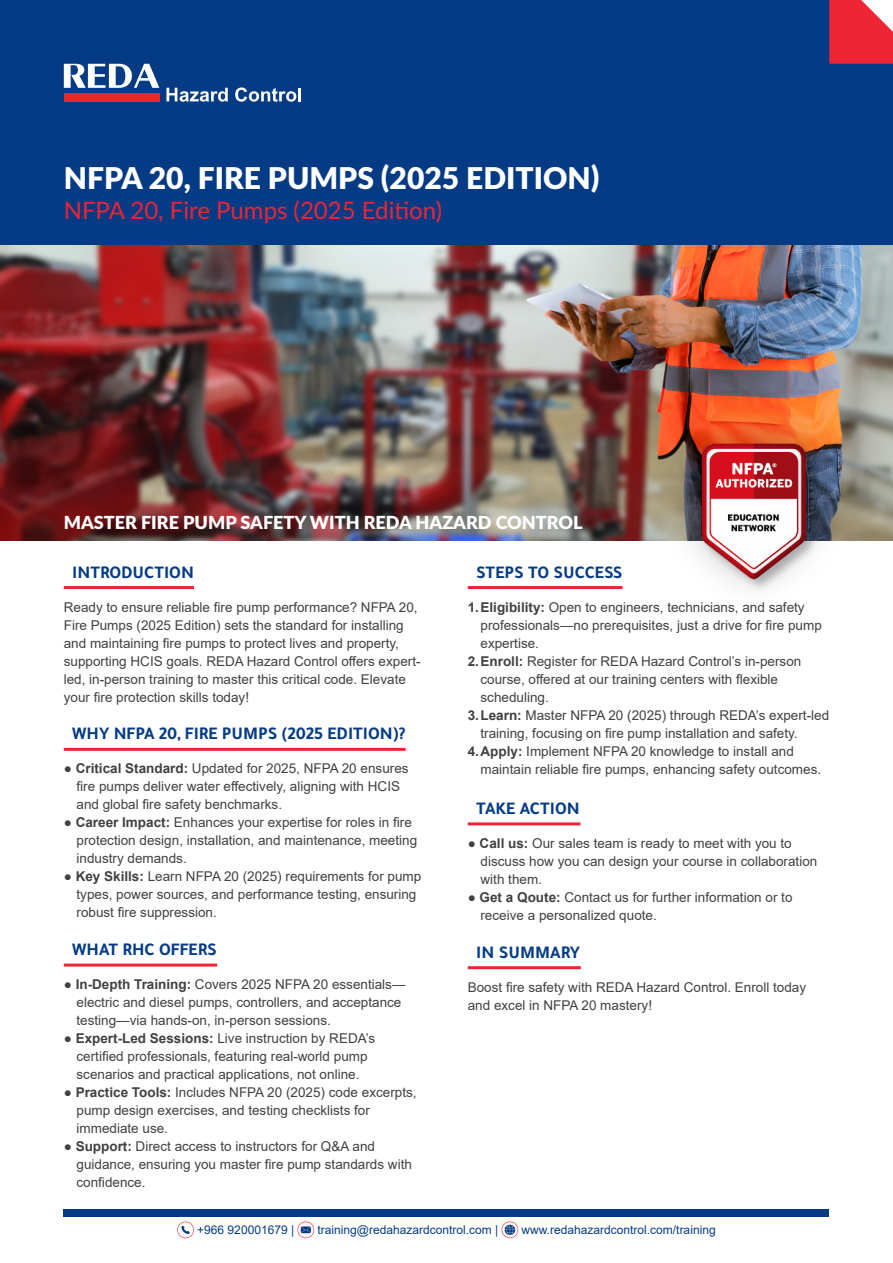
<style>
.page{position:relative;width:893px;height:1263px;background:#fff}
.page>*{position:absolute;margin:0;border:0;box-sizing:border-box;transform-origin:0 0}
.t1{font:900 30px "Lato";color:#fff}
.t2{font:24px "Lato";color:#ee2435}
.t3{font:700 18px "Tajawal";color:#053b84}
.t4{font:900 18px "Lato";color:#fff}
.t5{font:13.5px/18px "Arial";color:#414042}
.t6{font:12px "Arial";color:#053b84}
.s1{font-weight:700}
</style>
<div class="page">
<div style="left:0;top:0;width:893px;height:246px;background:#053b84"></div>
<svg style="left:829px;top:0;width:64px;height:64px;background:#ed3f4e"></svg>
<svg style="left:166px;top:88px;width:62px;height:14px"></svg>
<svg style="left:235px;top:87px;width:66px;height:15px"></svg>
<div style="left:64px;top:94px;width:95px;height:8px;background:#ee2435"></div>
<svg style="left:64px;top:64px;width:95px;height:24px"></svg>
<div style="left:64px;top:1209px;width:765px;height:7px;background:#053b84"></div>
<svg style="left:177px;top:1221px;width:17px;height:17px"></svg>
<svg style="left:297px;top:1221px;width:17px;height:17px"></svg>
<svg style="left:502px;top:1221px;width:16px;height:17px"></svg>
<img style="left:0;top:246px;width:893px;height:294px">
<hr style="left:64px;top:586px;width:130px;height:3px;background:#ee2435">
<hr style="left:468px;top:586px;width:155px;height:3px;background:#ee2435">
<hr style="left:468px;top:822px;width:112px;height:3px;background:#ee2435">
<hr style="left:468px;top:966px;width:113px;height:3px;background:#ee2435">
<hr style="left:64px;top:748px;width:342px;height:3px;background:#ee2435">
<hr style="left:64px;top:963px;width:153px;height:3px;background:#ee2435">
<div style="left:663px;top:404px;width:181px;height:210px;background:#000;opacity:.25"></div>
<div style="left:685px;top:430px;width:138px;height:155px;background:#000;opacity:.5"></div>
<h1 class="t1" style="left:64px;top:155px;width:537px">NFPA 20, FIRE PUMPS (2025 EDITION(</h1>
<h2 class="t2" style="left:64px;top:193px;width:380px">NFPA 20, Fire Pumps (2025 Edition(</h2>
<h3 class="t4" style="left:64px;top:509px;width:520px">MASTER FIRE PUMP SAFETY WITH REDA HAZARD CONTROL</h3>
<h3 class="t3" style="left:72px;top:558px;width:123px">INTRODUCTION</h3>
<p class="t5" style="left:64px;top:598px;width:355px">Ready to ensure reliable fire pump performance? NFPA 20,<br>Fire Pumps (2025 Edition) sets the standard for installing and maintaining fire pumps to protect lives and property,</p>
<p class="t5" style="left:64px;top:670px;width:344px">led in, -person training to master this critical code. Elevate</p>
<p class="t5" style="left:64px;top:652px;width:358px">supporting HCIS goals. REDA Hazard Control offers expert-</p>
<p class="t5" style="left:64px;top:688px;width:187px">your fire protection skills today!</p>
<h3 class="t3" style="left:72px;top:720px;width:335px">WHY NFPA 20, FIRE PUMPS (2025 EDITION ?(</h3>
<p class="t5" style="left:77px;top:759px;width:334px;text-indent:-13px"><span class="s1">● Critical Standard:</span> Updated for 2025, NFPA 20 ensures fire pumps deliver water effectively, aligning with HCIS and global fire safety benchmarks.</p>
<p class="t5" style="left:77px;top:813px;width:342px;text-indent:-13px"><span class="s1">● Career Impact:</span> Enhances your expertise for roles in fire protection design, installation, and maintenance, meeting industry demands.</p>
<p class="t5" style="left:77px;top:867px;width:346px;text-indent:-13px"><span class="s1">● Key Skills:</span> Learn NFPA 20 (2025) requirements for pump types, power sources, and performance testing, ensuring robust fire suppression.</p>
<h3 class="t3" style="left:72px;top:936px;width:146px">WHAT RHC OFFERS</h3>
<p class="t5" style="left:77px;top:975px;width:330px;text-indent:-13px"><span class="s1">● In-Depth Training:</span> Covers 2025 NFPA 20 essentials— electric and diesel pumps, controllers, and acceptance testing—via hands-on in, -person sessions.</p>
<p class="t5" style="left:64px;top:1029px;width:313px;text-align:center"><span class="s1">● Expert-Led Sessions:</span> Live instruction by REDAs’ certified professionals, featuring real-world pump scenarios and practical applications, not online.</p>
<p class="t5" style="left:77px;top:1083px;width:342px;text-indent:-13px"><span class="s1">● Practice Tools:</span> Includes NFPA 20 (2025) code excerpts, pump design exercises, and testing checklists for immediate use.</p>
<p class="t5" style="left:77px;top:1137px;width:337px;text-indent:-13px"><span class="s1">● Support:</span> Direct access to instructors for Q&amp;A and guidance, ensuring you master fire pump standards with confidence.</p>
<h3 class="t3" style="left:476px;top:558px;width:148px">STEPS TO SUCCESS</h3>
<p class="t5" style="left:468px;top:598px;width:338px"><span class="s1">1.Eligibility:</span> Open to engineers, technicians, and safety</p>
<p class="t5" style="left:480px;top:616px;width:343px">professionals—no prerequisites, just a drive for fire pump</p>
<p class="t5" style="left:480px;top:634px;width:60px">expertise.</p>
<p class="t5" style="left:468px;top:652px;width:335px"><span class="s1">2.Enroll:</span> Register for REDA Hazard Control i ns’ -person</p>
<p class="t5" style="left:480px;top:670px;width:299px">course, offered at our training centers with flexible</p>
<p class="t5" style="left:480px;top:688px;width:70px">scheduling.</p>
<p class="t5" style="left:468px;top:706px;width:363px"><span class="s1">3.Learn:</span> Master NFPA 20 (2025) through REDAs’ expert-led</p>
<p class="t5" style="left:480px;top:724px;width:319px">training, focusing on fire pump installation and safety.</p>
<p class="t5" style="left:468px;top:742px;width:328px"><span class="s1">4.Apply:</span> Implement NFPA 20 knowledge to install and</p>
<p class="t5" style="left:480px;top:760px;width:342px">maintain reliable fire pumps, enhancing safety outcomes.</p>
<h3 class="t3" style="left:476px;top:795px;width:105px">TAKE ACTION</h3>
<p class="t5" style="left:480px;top:834px;width:338px;text-indent:-13px"><span class="s1">● Call us:</span> Our sales team is ready to meet with you to discuss how you can design your course in collaboration with them.</p>
<p class="t5" style="left:480px;top:888px;width:313px;text-indent:-13px"><span class="s1">● Get a Qoute:</span> Contact us for further information or to receive a personalized quote.</p>
<h3 class="t3" style="left:476px;top:938px;width:106px">IN SUMMARY</h3>
<p class="t5" style="left:468px;top:978px;width:340px">Boost fire safety with REDA Hazard Control. Enroll today and excel in NFPA 20 mastery!</p>
<p class="t6" style="left:197px;top:1221px;width:98px">+966 920001679 |</p>
<p class="t6" style="left:317px;top:1221px;width:182px">training@redahazardcontrol.com |</p>
<p class="t6" style="left:522px;top:1221px;width:196px">www.redahazardcontrol.com/training</p>
</div>
